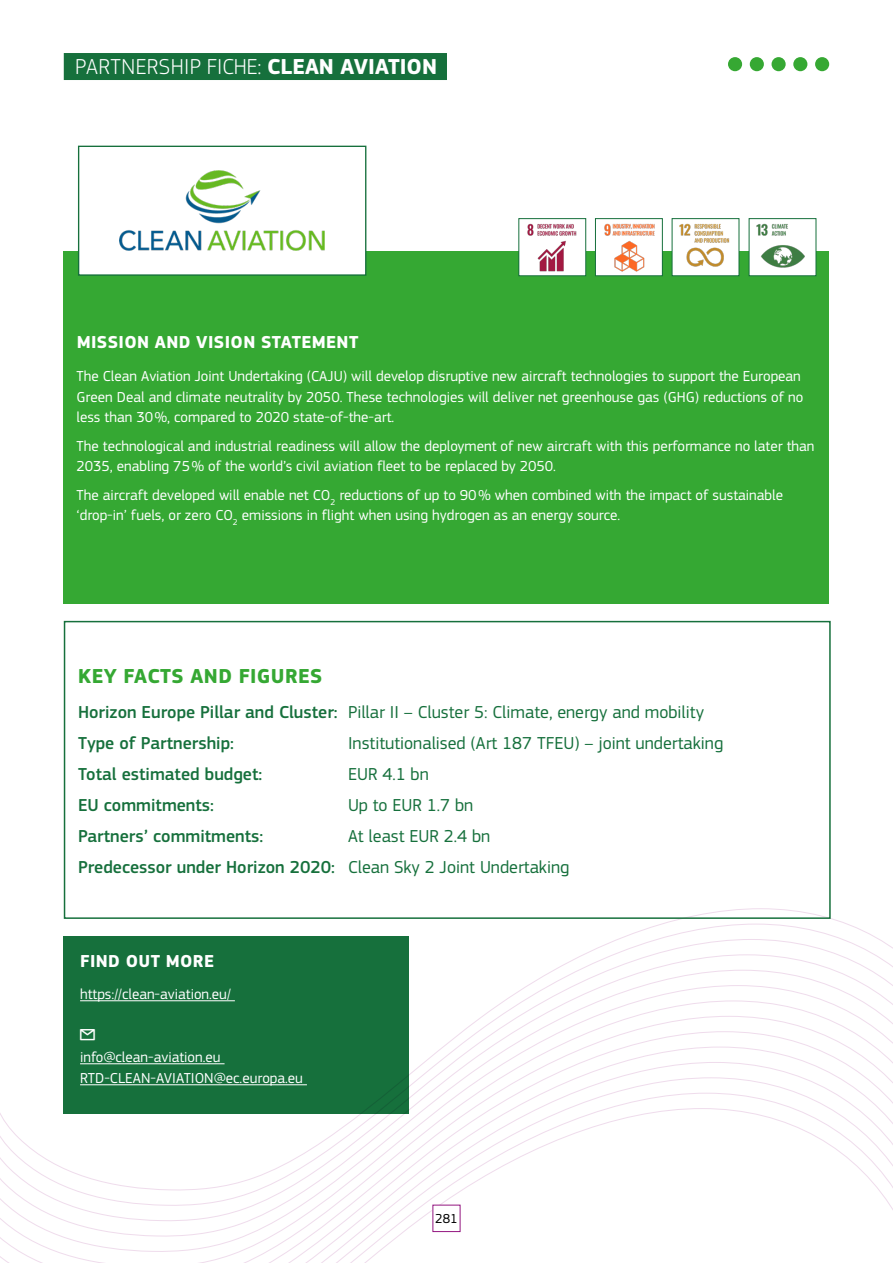
<style>
.page{position:relative;width:893px;height:1263px;background:#fff}
.page>*{position:absolute;margin:0;border:0;box-sizing:border-box;transform-origin:0 0}
.t1{font:300 22.5px "EC Square Sans Pro";letter-spacing:.02em;color:#fff}
.t2{font:700 21px "EC Square Sans Pro";letter-spacing:.02em;color:#35a833}
.t3{font:500 18px/31px "EC Square Sans Pro";color:#16703c}
.t4{font:18px/31px "EC Square Sans Pro";color:#16703c}
.t5{font:700 18px "EC Square Sans Pro";letter-spacing:.02em;color:#fff}
.t6{font:18px "Cellpic";color:#fff}
.t7{font:15px/20.2px "EC Square Sans Pro";color:#fff}
.t8{font:13.5px "EC Square Sans Pro";color:#000}
.s1{font-weight:700}
.s2{font-weight:700;color:#16703c}
.s3{font-weight:400;color:#17703d}
.s4{font-weight:400}
.s5{font-weight:500}
</style>
<div class="page">
<svg style="left:0;top:908px;width:892px;height:355px"></svg>
<div style="left:433px;top:1205px;width:27px;height:26px;background:#fff"></div>
<div style="left:815px;top:57px;width:14px;height:14px;background:#36a833;border-radius:50%"></div>
<div style="left:793px;top:57px;width:14px;height:14px;background:#36a833;border-radius:50%"></div>
<div style="left:771px;top:57px;width:15px;height:14px;background:#36a833;border-radius:50%"></div>
<div style="left:750px;top:57px;width:14px;height:14px;background:#36a833;border-radius:50%"></div>
<div style="left:728px;top:57px;width:14px;height:14px;background:#36a833;border-radius:50%"></div>
<div style="left:64px;top:53px;width:383px;height:27px;background:#16703c"></div>
<div style="left:64px;top:621px;width:767px;height:298px;border:2px solid #16703c"></div>
<div style="left:64px;top:251px;width:765px;height:353px;background:#35a833"></div>
<div style="left:63px;top:936px;width:346px;height:178px;background:#16703c"></div>
<hr style="left:80px;top:1000px;width:155px;height:1px;background:#fff">
<hr style="left:80px;top:1063px;width:145px;height:1px;background:#fff">
<hr style="left:80px;top:1084px;width:227px;height:1px;background:#fff">
<div style="left:79px;top:146px;width:287px;height:129px;background:#fff"></div>
<img style="left:119px;top:171px;width:206px;height:79px">
<div style="left:78px;top:146px;width:288px;height:130px;border:1px solid #16703c"></div>
<div style="left:519px;top:219px;width:67px;height:57px;background:#fff"></div>
<img style="left:527px;top:223px;width:50px;height:49px">
<div style="left:518px;top:218px;width:68px;height:58px;border:1px solid #16703c"></div>
<div style="left:595px;top:219px;width:67px;height:57px;background:#fff"></div>
<img style="left:604px;top:223px;width:51px;height:49px">
<div style="left:595px;top:218px;width:68px;height:58px;border:1px solid #16703c"></div>
<div style="left:672px;top:219px;width:67px;height:57px;background:#fff"></div>
<img style="left:679px;top:223px;width:51px;height:44px">
<div style="left:672px;top:218px;width:67px;height:58px;border:1px solid #16703c"></div>
<div style="left:749px;top:219px;width:67px;height:57px;background:#fff"></div>
<img style="left:756px;top:223px;width:49px;height:45px">
<div style="left:749px;top:218px;width:67px;height:58px;border:1px solid #16703c"></div>
<h1 class="t1" style="left:75px;top:54px;width:373px">PARTNERSHIP FICHE: <span class="s1">CLEAN AVIATION</span><span class="s2">?</span></h1>
<p class="t5" style="left:77px;top:332px;width:283px">MISSION AND VISION STATEMENT</p>
<p class="t7" style="left:77px;top:366px;width:728px">The Clean Aviation Joint Undertaking (CAJU) will develop disruptive new aircraft technologies to support the European<br>Green Deal and climate neutrality by 2050. These technologies will deliver net greenhouse gas (GHG) reductions of no less than 30%, compared to 2020 state-of-the-art.</p>
<p class="t7" style="left:77px;top:436px;width:739px">The technological and industrial readiness will allow the deployment of new aircraft with this performance no later than<br>2035, enabling 75% of the world’s civil aviation fleet to be replaced by 2050.</p>
<p class="t7" style="left:77px;top:485px;width:708px">The aircraft developed will enable net CO<sub>2</sub> reductions of up to 90% when combined with the impact of sustainable ‘drop-in’ fuels, or zero CO<sub>2</sub> emissions in flight when using hydrogen as an energy source.</p>
<h2 class="t2" style="left:78px;top:663px;width:246px">KEY FACTS AND FIGURES</h2>
<p class="t3" style="left:78px;top:697px;width:628px">Horizon Europe Pillar and Cluster: <span class="s3">Pillar II – Cluster 5: C</span><span class="s4">limate, energy and mobility<br></span>Type of Partnership:</p>
<p class="t4" style="left:348px;top:727px;width:377px">Institutionalised (Art 187 TFEU) – joint undertaking</p>
<p class="t3" style="left:78px;top:759px;width:186px">Total estimated budget:</p>
<p class="t4" style="left:348px;top:758px;width:82px">EUR 4.1 bn</p>
<p class="t3" style="left:78px;top:790px;width:138px">EU commitments:</p>
<p class="t4" style="left:348px;top:789px;width:127px">Up to EUR 1.7 bn</p>
<p class="t3" style="left:78px;top:821px;width:187px">Partners’ commitments:</p>
<p class="t4" style="left:78px;top:820px;width:493px;text-indent:270px">At least EUR 2.4 bn<br><span class="s5">Predecessor under Horizon 2020:</span> Clean Sky 2 Joint Undertaking</p>
<p class="t5" style="left:80px;top:950px;width:135px">FIND OUT MORE</p>
<p class="t7" style="left:80px;top:984px;width:152px">https://clean-aviation.eu/</p>
<p class="t6" style="left:80px;top:1025px;width:19px">R</p>
<p class="t7" style="left:80px;top:1047px;width:224px;line-height:21px">info@clean-aviation.eu<br>RTD-CLEAN-AVIATION@ec.europa.eu</p>
<p class="t8" style="left:435px;top:1211px;width:24px">281</p>
</div>
